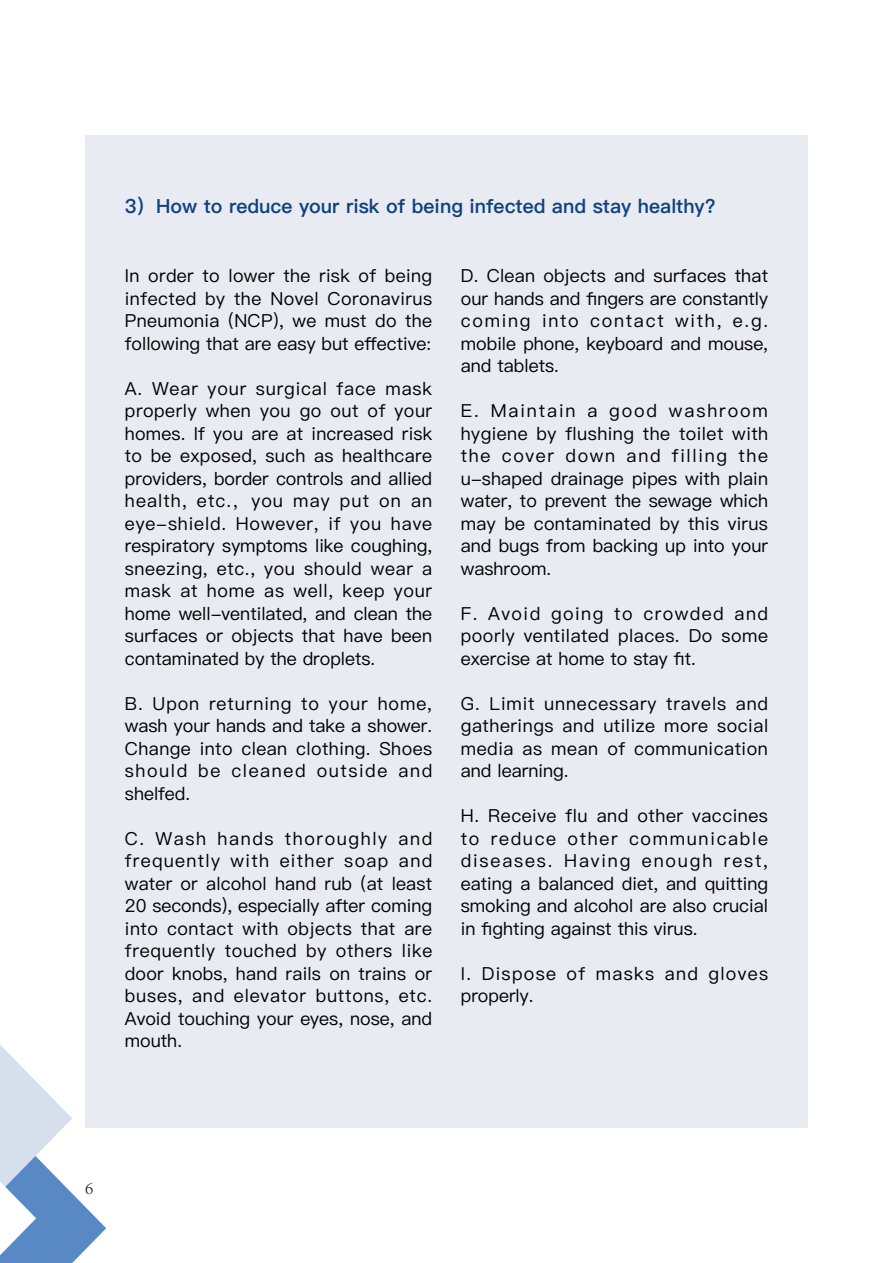
<style>
.page{position:relative;width:893px;height:1263px;background:#fff}
.page>*{position:absolute;margin:0;border:0;box-sizing:border-box;transform-origin:0 0}
.t1{font:600 19.5px "Ping Fang SC";color:#10427f}
.t2{font:18px/22.5px "Ping Fang SC";color:#000;text-align:justify}
.t3{font:18px/22.5px "Ping Fang SC";letter-spacing:.07em;color:#000}
.t4{font:300 18px "Adobe Song Std";color:#000}
</style>
<div class="page">
<svg style="left:0;top:1045px;width:106px;height:218px"></svg>
<div style="left:85px;top:135px;width:723px;height:992px;background:#e9ebf2"></div>
<p class="t1" style="left:125px;top:194px;width:592px">3）How to reduce your risk of being infected and stay healthy?</p>
<p class="t2" style="left:125px;top:264px;width:309px">In order to lower the risk of being infected by the Novel Coronavirus Pneumonia (NCP), we must do the following that are easy but effective:</p>
<p class="t2" style="left:125px;top:377px;width:309px">A. Wear your surgical face mask properly when you go out of your homes. If you are at increased risk to be exposed, such as healthcare providers, border controls and allied health, etc.，you may put on an eye-shield. However, if you have respiratory symptoms like coughing, sneezing, etc., you should wear a mask at home as well, keep your home well-ventilated, and clean the surfaces or objects that have been contaminated by the droplets.</p>
<p class="t2" style="left:125px;top:692px;width:309px">B. Upon returning to your home, wash your hands and take a shower.<br>Change into clean clothing. Shoes should be cleaned outside and shelfed.</p>
<p class="t2" style="left:125px;top:827px;width:309px">C. Wash hands thoroughly and frequently with either soap and water or alcohol hand rub (at least 20 seconds), especially after coming into contact with objects that are frequently touched by others like door knobs, hand rails on trains or buses, and elevator buttons, etc.<br>Avoid touching your eyes, nose, and mouth.</p>
<p class="t2" style="left:461px;top:264px;width:309px">D. Clean objects and surfaces that our hands and fingers are constantly coming into contact with, e.g. mobile phone, keyboard and mouse, and tablets.</p>
<p class="t2" style="left:461px;top:399px;width:309px">E. Maintain a good washroom hygiene by flushing the toilet with the cover down and filling the u-shaped drainage pipes with plain water, to prevent the sewage which may be contaminated by this virus and bugs from backing up into your washroom.</p>
<p class="t2" style="left:461px;top:602px;width:309px">F. Avoid going to crowded and poorly ventilated places. Do some exercise at home to stay fit.</p>
<p class="t2" style="left:461px;top:692px;width:309px">G. Limit unnecessary travels and gatherings and utilize more social media as mean of communication and learning.</p>
<p class="t2" style="left:461px;top:804px;width:309px">H. Receive flu and other vaccines to reduce other communicable diseases. Having enough rest, eating a balanced diet, and quitting smoking and alcohol are also crucial in fighting against this virus.</p>
<p class="t3" style="left:461px;top:962px;width:309px">I. Dispose of masks and gloves properly.</p>
<p class="t4" style="left:85px;top:1177px;width:10px">6</p>
</div>
